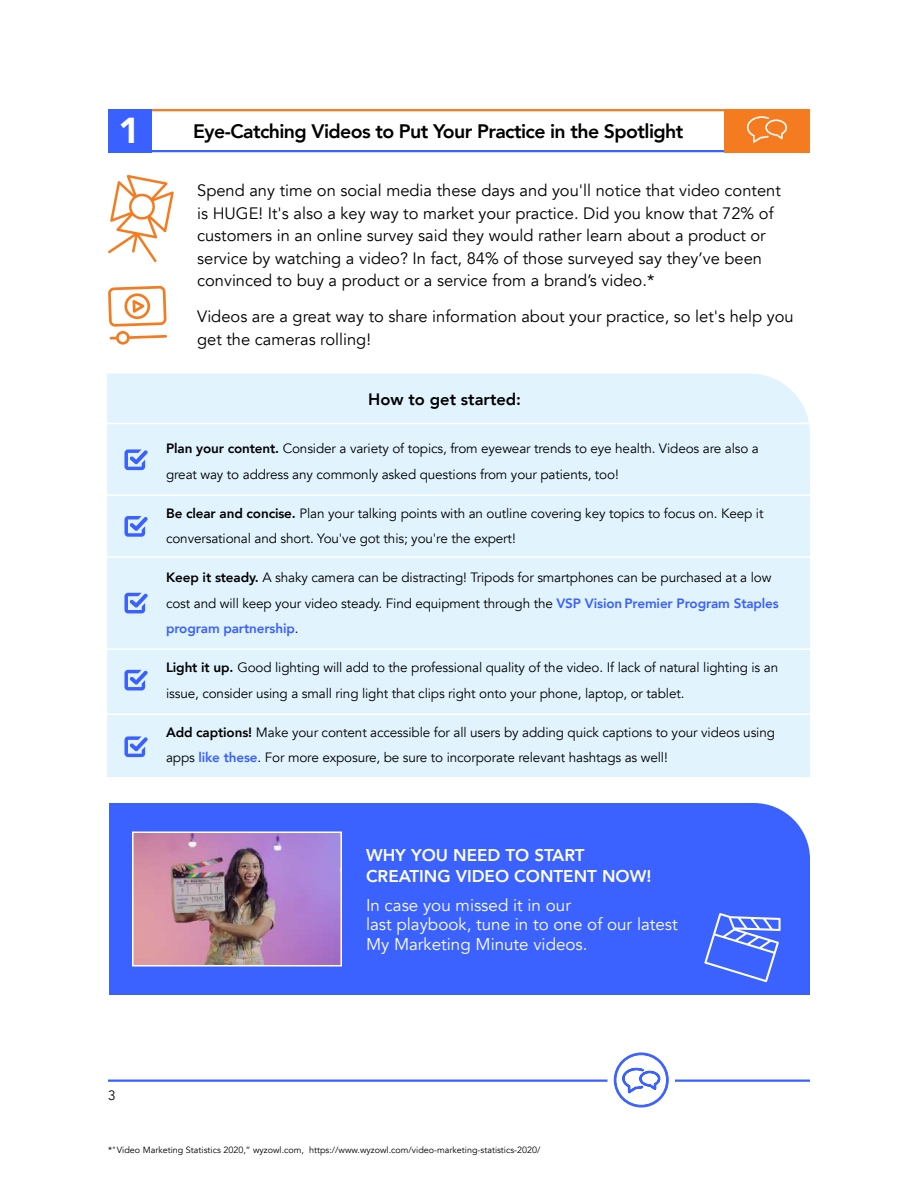
<style>
.page{position:relative;width:918px;height:1188px;background:#fff}
.page>*{position:absolute;margin:0;border:0;box-sizing:border-box;transform-origin:0 0}
.t1{font:900 36px "Avenir";color:#fff}
.t2{font:800 19.5px "Avenir";letter-spacing:-.03em;color:#000}
.t3{font:16.95px/19.5px "Avenir";color:#fff}
.t4{font:800 16.95px/21.5px "Avenir";color:#fff}
.t5{font:16.5px/22.5px "Avenir";color:#000}
.t6{font:800 16.5px "Avenir";color:#000}
.t7{font:13.5px/25.5px "Avenir";letter-spacing:-.01em;color:#000}
.t8{font:9px "Avenir";color:#000}
.s1{font-weight:800}
.s2{font-weight:800;color:#3a60ff}
</style>
<div class="page">
<svg style="left:614px;top:1053px;width:55px;height:54px"></svg>
<hr style="left:108px;top:1080px;width:500px;height:2px;background:#3a60ff">
<hr style="left:675px;top:1080px;width:135px;height:2px;background:#3a60ff">
<div style="left:107px;top:374px;width:703px;height:403px;background:#e1f4fd"></div>
<hr style="left:151px;top:109px;width:580px;height:2px;background:#f47b20">
<hr style="left:151px;top:150px;width:580px;height:2px;background:#3a60ff">
<div style="left:724px;top:109px;width:86px;height:43px;background:#f47b20"></div>
<div style="left:108px;top:109px;width:43px;height:43px;background:#3a60ff"></div>
<svg style="left:747px;top:116px;width:40px;height:27px"></svg>
<div style="left:109px;top:803px;width:701px;height:192px;background:#3b61ff"></div>
<img style="left:135px;top:835px;width:204px;height:129px">
<div style="left:132px;top:832px;width:210px;height:135px;border:2px solid #fff"></div>
<svg style="left:124px;top:449px;width:24px;height:21px"></svg>
<svg style="left:124px;top:516px;width:24px;height:21px"></svg>
<svg style="left:124px;top:593px;width:24px;height:20px"></svg>
<svg style="left:124px;top:670px;width:24px;height:21px"></svg>
<svg style="left:124px;top:736px;width:24px;height:21px"></svg>
<hr style="left:89px;top:713px;width:739px;height:2px;background:#fff">
<hr style="left:89px;top:648px;width:739px;height:2px;background:#fff">
<hr style="left:89px;top:556px;width:739px;height:2px;background:#fff">
<hr style="left:89px;top:494px;width:739px;height:2px;background:#fff">
<hr style="left:89px;top:423px;width:739px;height:1px;background:#fff">
<svg style="left:704px;top:913px;width:77px;height:69px;background:#5e7dff"></svg>
<svg style="left:108px;top:175px;width:66px;height:87px"></svg>
<svg style="left:108px;top:286px;width:59px;height:59px"></svg>
<h1 class="t1" style="left:118px;top:99px;width:23px">1</h1>
<h2 class="t2" style="left:193px;top:116px;width:492px">Eye-Catching Videos to Put Your Practice in the Spotlight</h2>
<p class="t5" style="left:197px;top:179px;width:585px">Spend any time on social media these days and you'll notice that video content is HUGE! It's also a key way to market your practice. Did you know that 72% of customers in an online survey said they would rather learn about a product or service by watching a video? In fact, 84% of those surveyed say they’ve been convinced to buy a product or a service from a brand’s video.*</p>
<p class="t5" style="left:197px;top:306px;width:598px">Videos are a great way to share information about your practice, so let's help you get the cameras rolling!</p>
<p class="t6" style="left:368px;top:386px;width:155px">How to get started:</p>
<p class="t7" style="left:166px;top:436px;width:594px"><span class="s1">Plan your content.</span> Consider a variety of topics, from eyewear trends to eye health. Videos are also a great way to address any commonly asked questions from your patients, too!</p>
<p class="t7" style="left:166px;top:500px;width:599px"><span class="s1">Be clear and concise.</span> Plan your talking points with an outline covering key topics to focus on. Keep it conversational and short. You've got this; you're the expert!</p>
<p class="t7" style="left:166px;top:565px;width:614px"><span class="s1">Keep it steady.</span> A shaky camera can be distracting! Tripods for smartphones can be purchased at a low cost and will keep your video steady. Find equipment through the <span class="s2">VSP Vision Premier Program Staples program partnership</span>.</p>
<p class="t7" style="left:166px;top:655px;width:614px"><span class="s1">Light it up.</span> Good lighting will add to the professional quality of the video. If lack of natural lighting is an issue, consider using a small ring light that clips right onto your phone, laptop, or tablet.</p>
<p class="t7" style="left:166px;top:719px;width:610px"><span class="s1">Add captions!</span> Make your content accessible for all users by adding quick captions to your videos using apps <span class="s2">like these</span>. For more exposure, be sure to incorporate relevant hashtags as well!</p>
<p class="t7" style="left:108px;top:1083px;width:9px">3</p>
<p class="t4" style="left:366px;top:844px;width:287px">WHY YOU NEED TO START<br>CREATING VIDEO CONTENT NOW!</p>
<p class="t3" style="left:366px;top:895px;width:313px">In case you missed it in our<br>last playbook, tune in to one of our latest<br>My Marketing Minute videos.</p>
<p class="t8" style="left:108px;top:1145px;width:434px">*"Video Marketing Statistics 2020,” wyzowl.com, https://www.wyzowl.com/video-marketing-statistics-2020/</p>
</div>
